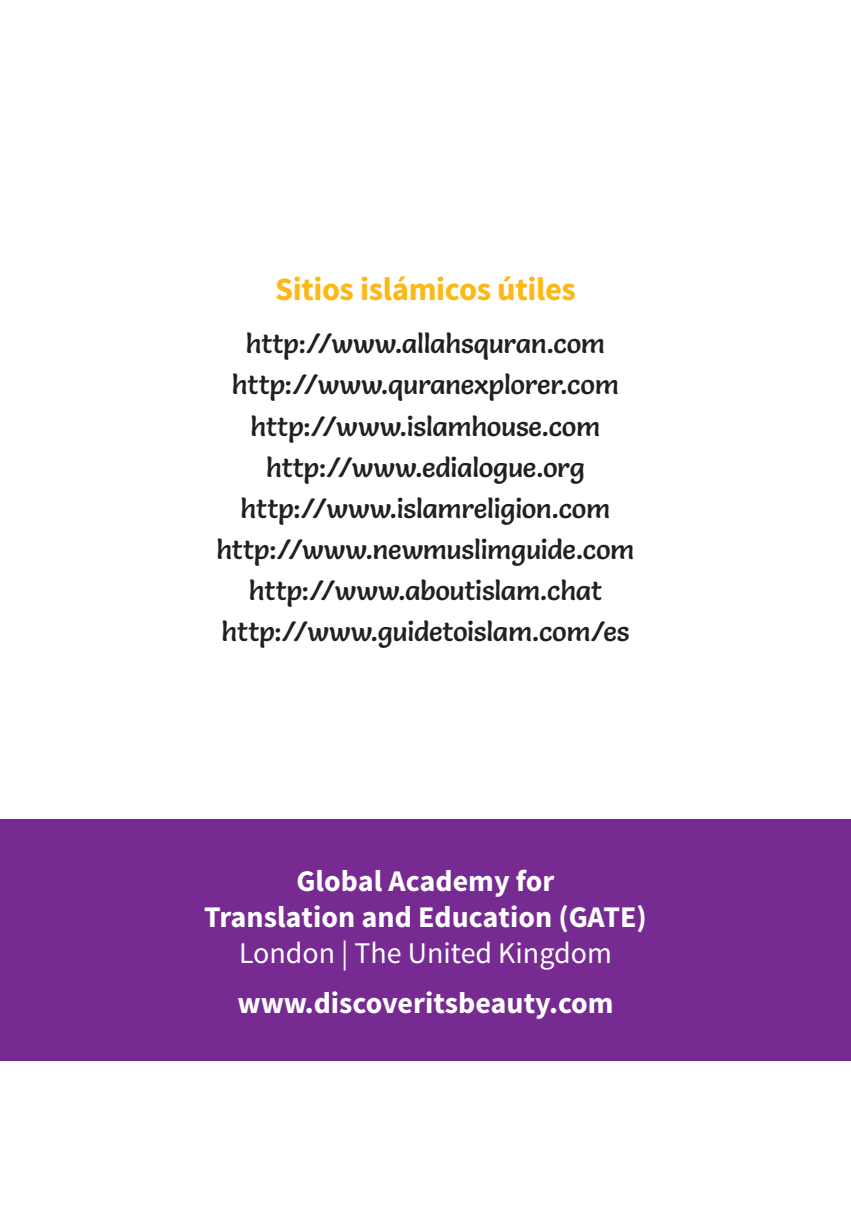
<style>
.page{position:relative;width:851px;height:1205px;background:#fff}
.page>*{position:absolute;margin:0;border:0;box-sizing:border-box;transform-origin:0 0}
.SUBTITULO{font:700 32.5px "Source Sans Pro";letter-spacing:-.01em;color:#fcb814}
.t1{font:700 30px "Source Sans Pro";color:#fff}
.t2{font:30px "Source Sans Pro";color:#fff}
.LISTA_FINAL_COLOR_JU{font:27.5px "Salsa";letter-spacing:-.01em;color:#231f20}
</style>
<div class="page">
<div style="left:0;top:820px;width:850px;height:241px;background:#772a91"></div>
<p class="SUBTITULO" style="left:275px;top:268px;width:302px">Sitios islámicos útiles</p>
<p class="LISTA_FINAL_COLOR_JU" style="left:246px;top:327px;width:361px">http://www.allahsquran.com</p>
<p class="LISTA_FINAL_COLOR_JU" style="left:232px;top:368px;width:388px">http://www.quranexplorer.com</p>
<p class="LISTA_FINAL_COLOR_JU" style="left:250px;top:409px;width:351px">http://www.islamhouse.com</p>
<p class="LISTA_FINAL_COLOR_JU" style="left:266px;top:450px;width:320px">http://www.edialogue.org</p>
<p class="LISTA_FINAL_COLOR_JU" style="left:240px;top:491px;width:371px">http://www.islamreligion.com</p>
<p class="LISTA_FINAL_COLOR_JU" style="left:216px;top:532px;width:419px">http://www.newmuslimguide.com</p>
<p class="LISTA_FINAL_COLOR_JU" style="left:249px;top:573px;width:354px">http://www.aboutislam.chat</p>
<p class="LISTA_FINAL_COLOR_JU" style="left:221px;top:614px;width:409px">http://www.guidetoislam.com/es</p>
<p class="t1" style="left:296px;top:861px;width:259px">Global Academy for</p>
<p class="t1" style="left:204px;top:897px;width:444px">Translation and Education (GATE)</p>
<p class="t2" style="left:239px;top:934px;width:374px">London | The United Kingdom</p>
<p class="t1" style="left:237px;top:983px;width:377px">www.discoveritsbeauty.com</p>
</div>
